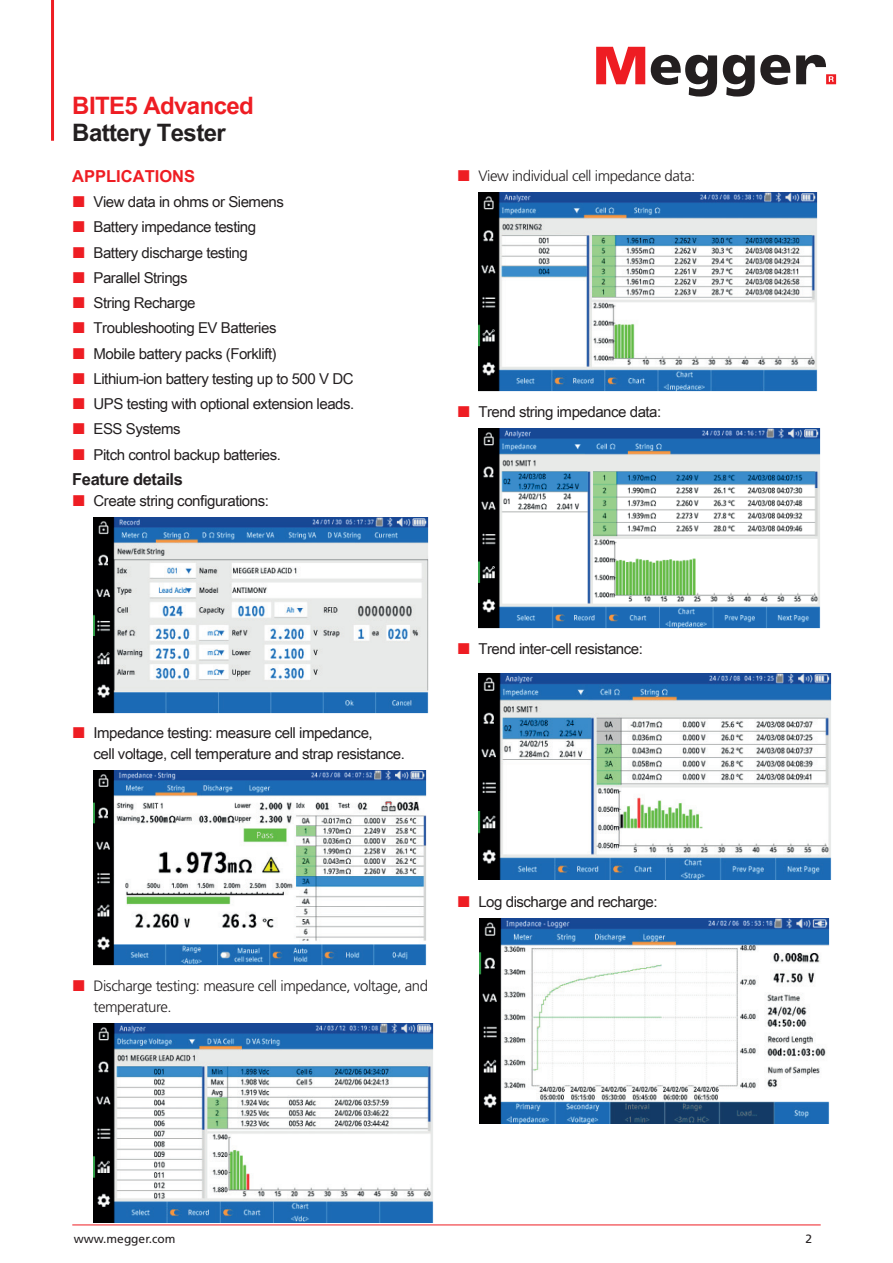
<style>
.page{position:relative;width:893px;height:1263px;background:#fff}
.page>*{position:absolute;margin:0;border:0;box-sizing:border-box;transform-origin:0 0}
.t1{font:700 24px "Arial Unicode MS";letter-spacing:-.025em;color:#ee1d23}
.t2{font:700 24px "Arial Unicode MS";letter-spacing:-.025em;color:#231f20}
.t3{font:700 16.5px "Arial Unicode MS";letter-spacing:-.025em;color:#231f20}
.t4{font:700 16.5px "Arial Unicode MS";color:#ee1d23}
.t5{font:15px/25.2px "Arial Unicode MS";letter-spacing:-.03em;color:#231f20}
.t6{font:300 15px/21px "Frutiger LT Pro";letter-spacing:-.03em;color:#231f20}
.t7{font:12px "Frutiger LT Pro";color:#231f20}
</style>
<div class="page">
<img style="left:94px;top:517px;width:335px;height:196px">
<img style="left:94px;top:771px;width:332px;height:195px">
<img style="left:94px;top:1023px;width:340px;height:199px">
<img style="left:478px;top:193px;width:340px;height:199px">
<img style="left:478px;top:428px;width:342px;height:201px">
<img style="left:478px;top:673px;width:354px;height:207px">
<img style="left:479px;top:918px;width:350px;height:205px">
<hr style="left:51px;top:0;width:3px;height:141px;background:#ee1d23">
<svg style="left:596px;top:47px;width:49px;height:37px"></svg>
<svg style="left:651px;top:55px;width:66px;height:42px"></svg>
<svg style="left:723px;top:55px;width:67px;height:42px"></svg>
<svg style="left:796px;top:55px;width:40px;height:29px"></svg>
<hr style="left:72px;top:1225px;width:749px;height:1px;background:#ee1d23">
<h1 class="t1" style="left:72px;top:88px;width:183px">BITE5 Advanced</h1>
<h1 class="t2" style="left:72px;top:115px;width:155px">Battery Tester</h1>
<p class="t4" style="left:72px;top:164px;width:124px">APPLICATIONS</p>
<p class="t5" style="left:94px;top:189px;width:262px">View data in ohms or Siemens<br>Battery impedance testing<br>Battery discharge testing<br>Parallel Strings<br>String Recharge<br>Troubleshooting EV Batteries<br>Mobile battery packs (Forklift)<br>Lithium-ion battery testing up to 500 V DC<br>UPS testing with optional extension leads.<br>ESS Systems<br>Pitch control backup batteries.</p>
<p class="t3" style="left:72px;top:467px;width:112px">Feature details</p>
<p class="t5" style="left:94px;top:488px;width:177px">Create string configurations:</p>
<p class="t6" style="left:478px;top:166px;width:218px">View individual cell impedance data:</p>
<p class="t5" style="left:478px;top:399px;width:184px">Trend string impedance data:</p>
<p class="t5" style="left:94px;top:722px;width:313px;line-height:21px">Impedance testing: measure cell impedance,<br>cell voltage, cell temperature and strap resistance.</p>
<p class="t5" style="left:478px;top:636px;width:166px">Trend inter-cell resistance:</p>
<p class="t6" style="left:94px;top:975px;width:336px">Discharge testing: measure cell impedance, voltage, and temperature.</p>
<p class="t5" style="left:478px;top:888px;width:181px">Log discharge and recharge:</p>
<p class="t7" style="left:74px;top:1231px;width:103px">www.megger.com</p>
<p class="t7" style="left:805px;top:1231px;width:8px">2</p>
</div>
